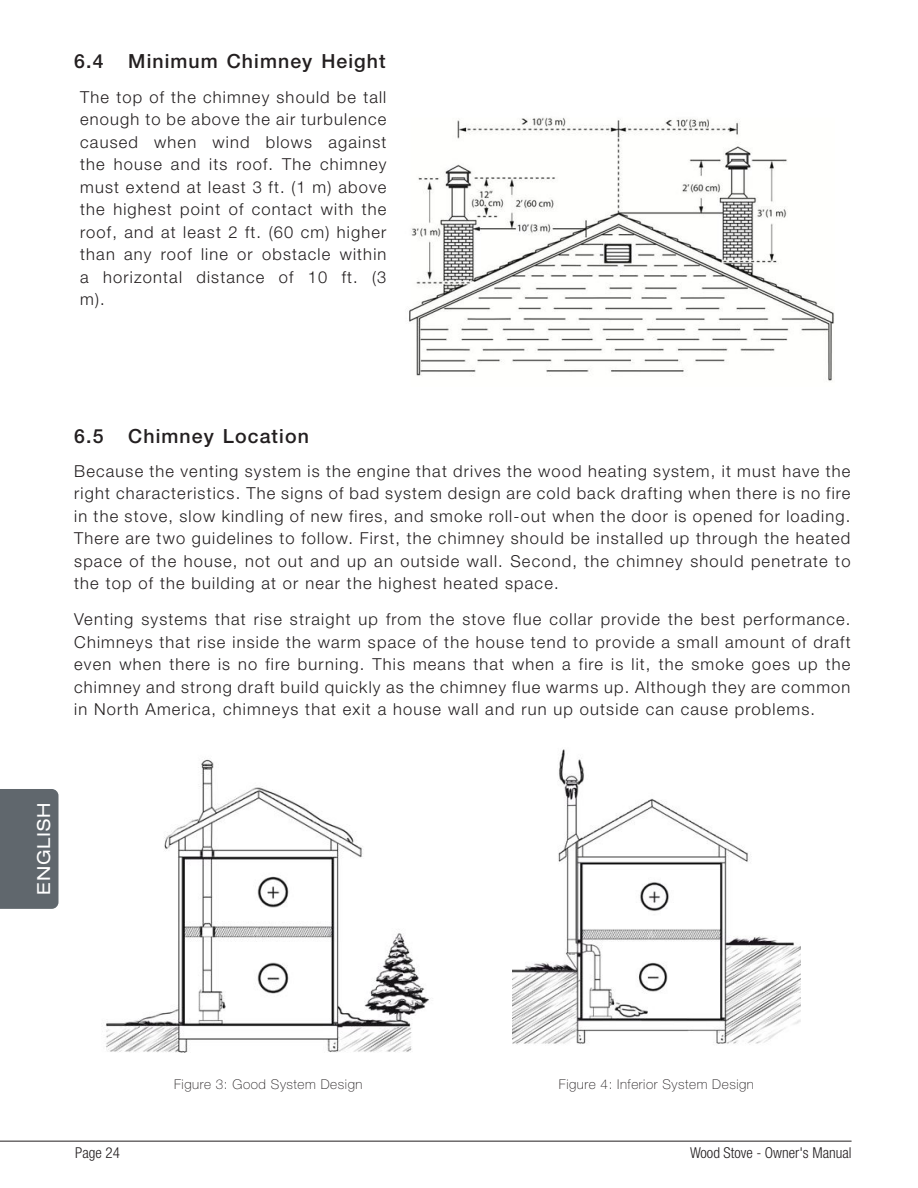
<style>
.page{position:relative;width:918px;height:1188px;background:#fff}
.page>*{position:absolute;margin:0;border:0;box-sizing:border-box;transform-origin:0 0}
.t1{font:500 19.5px "Helvetica Neue LT Std";letter-spacing:.055em;color:#231f20}
.t2{font:expanded 18px "Helvetica Neue LT Std";letter-spacing:.04em;color:#fff}
.t3{font:300 16.5px/22.5px "Helvetica Neue LT Std";letter-spacing:.07em;color:#231f20;text-align:justify}
.t4{font:300 condensed 15px "Helvetica Neue LT Std";color:#231f20}
.t5{font:100 13.5px "Helvetica Neue LT Std";letter-spacing:.04em;color:#231f20}
</style>
<div class="page">
<hr style="left:0;top:1141px;width:852px;height:1px;background:#231f20">
<div style="left:0;top:789px;width:59px;height:120px;background:#60676d"></div>
<img style="left:409px;top:117px;width:425px;height:265px">
<img style="left:106px;top:759px;width:323px;height:294px">
<img style="left:512px;top:749px;width:288px;height:296px">
<p class="t1" style="left:74px;top:49px;width:31px">6.4</p>
<p class="t1" style="left:128px;top:49px;width:259px">Minimum Chimney Height</p>
<p class="t3" style="left:80px;top:85px;width:308px">The top of the chimney should be tall enough to be above the air turbulence caused when wind blows against the house and its roof. The chimney must extend at least 3 ft. (1 m) above the highest point of contact with the roof, and at least 2 ft. (60 cm) higher than any roof line or obstacle within a horizontal distance of 10 ft. (3 m).</p>
<p class="t1" style="left:74px;top:425px;width:31px">6.5</p>
<p class="t1" style="left:128px;top:425px;width:182px">Chimney Location</p>
<p class="t3" style="left:74px;top:459px;width:778px">Because the venting system is the engine that drives the wood heating system, it must have the right characteristics. The signs of bad system design are cold back drafting when there is no fire in the stove, slow kindling of new fires, and smoke roll-out when the door is opened for loading.<br>There are two guidelines to follow. First, the chimney should be installed up through the heated space of the house, not out and up an outside wall. Second, the chimney should penetrate to the top of the building at or near the highest heated space.</p>
<p class="t3" style="left:74px;top:608px;width:778px">Venting systems that rise straight up from the stove flue collar provide the best performance.<br>Chimneys that rise inside the warm space of the house tend to provide a small amount of draft even when there is no fire burning. This means that when a fire is lit, the smoke goes up the chimney and strong draft build quickly as the chimney flue warms up. Although they are common in North America, chimneys that exit a house wall and run up outside can cause problems.</p>
<p class="t2" style="left:33px;top:895px;width:93px;rotate:-90deg">ENGLISH</p>
<p class="t5" style="left:174px;top:1077px;width:190px">Figure 3: Good System Design</p>
<p class="t5" style="left:559px;top:1077px;width:197px">Figure 4: Inferior System Design</p>
<p class="t4" style="left:75px;top:1144px;width:46px">Page 24</p>
<p class="t4" style="left:690px;top:1144px;width:163px">Wood Stove - Owner's Manual</p>
</div>
